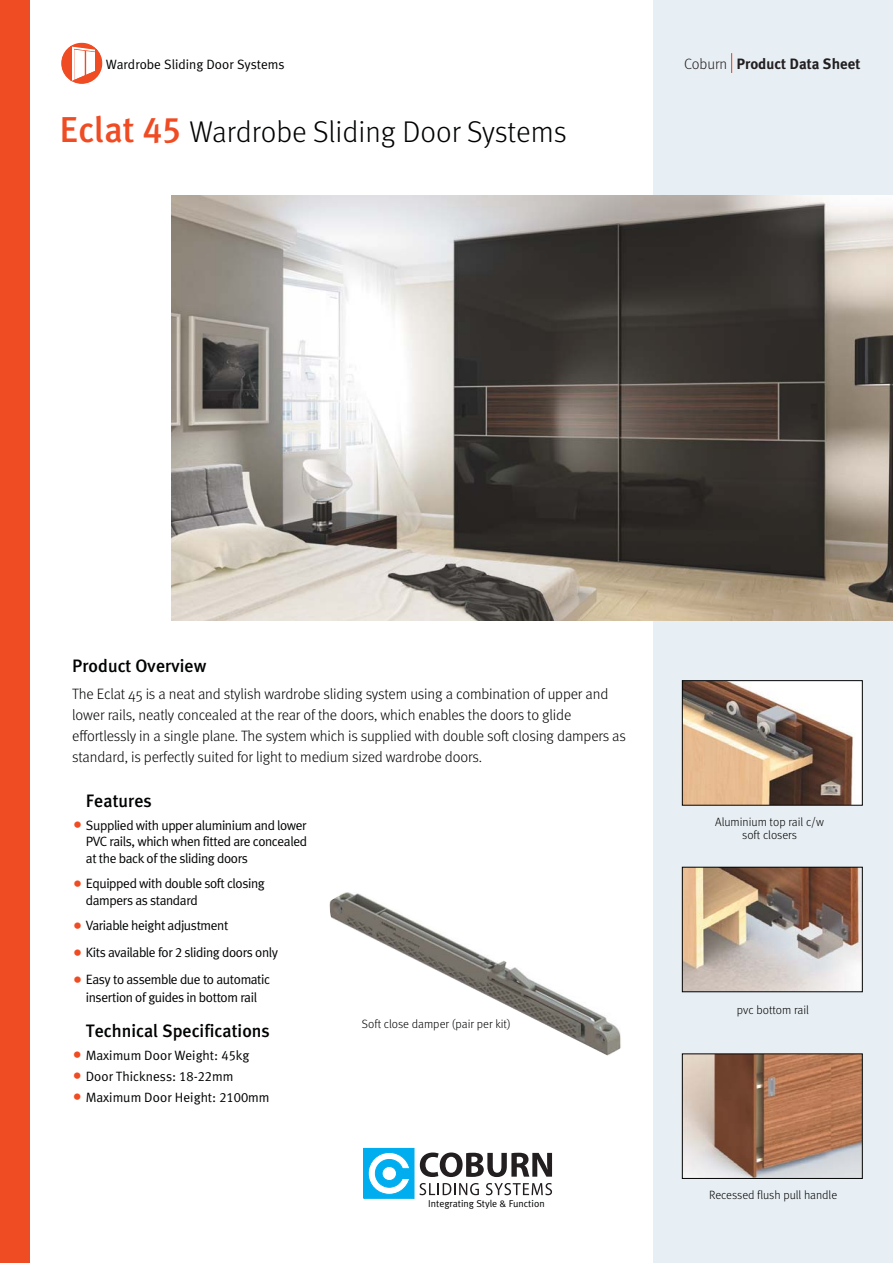
<style>
.page{position:relative;width:893px;height:1263px;background:#fff}
.page>*{position:absolute;margin:0;border:0;box-sizing:border-box;transform-origin:0 0}
.t1{font:300 30px "Meta OT";color:#010202}
.t2{font:500 18px "Meta Plus Lining";color:#010202}
.t3{font:300 15px/21px "Meta OT";letter-spacing:-.01em;color:#010202}
.t4{font:700 15px "Meta Plus Lining";color:#231f20}
.t5{font:13.5px/16.5px "Meta Plus Lining";letter-spacing:-.03em;color:#010202;text-align:justify}
.t6{font:13.5px "Meta Plus Lining";color:#010202}
.t7{font:300 12px/13.5px "Meta OT";color:#010202;text-align:center}
.t8{font:10.05px "Meta Plus Lining";color:#010202}
.s1{font-family:"Meta OT";font-weight:300}
.s2{font-family:"Meta Plus Lining";font-weight:500;font-size:36px;color:#f04c23}
.s3{font-weight:700;font-size:18px;color:#f04c23}
</style>
<div class="page">
<div style="left:653px;top:0;width:240px;height:1263px;background:#e8eff4"></div>
<div style="left:0;top:0;width:30px;height:1263px;background:#f04c23"></div>
<div style="left:364px;top:1148px;width:50px;height:50px;background:#00aeef"></div>
<div style="left:364px;top:1148px;width:50px;height:51px;border:1px solid #00aeef"></div>
<svg style="left:368px;top:1152px;width:42px;height:42px"></svg>
<div style="left:368px;top:1152px;width:42px;height:43px;border:1px solid #00aeef;border-radius:50%"></div>
<div style="left:375px;top:1159px;width:28px;height:28px;background:#00aeef;border-radius:50%"></div>
<div style="left:375px;top:1159px;width:28px;height:28px;border:1px solid #00aeef;border-radius:50%"></div>
<div style="left:382px;top:1166px;width:14px;height:15px;background:#fff;border-radius:50%"></div>
<div style="left:382px;top:1166px;width:15px;height:15px;border:1px solid #00aeef;border-radius:50%"></div>
<div style="left:400px;top:1169px;width:11px;height:9px;background:#00aeef"></div>
<svg style="left:420px;top:1153px;width:132px;height:24px"></svg>
<svg style="left:419px;top:1183px;width:60px;height:12px"></svg>
<svg style="left:486px;top:1183px;width:66px;height:12px"></svg>
<svg style="left:731px;top:53px;width:1px;height:20px"></svg>
<div style="left:61px;top:43px;width:41px;height:41px;background:#f04c23;border-radius:50%"></div>
<svg style="left:71px;top:46px;width:25px;height:36px"></svg>
<img style="left:684px;top:682px;width:177px;height:122px">
<div style="left:682px;top:680px;width:181px;height:126px;border:1px solid #010202"></div>
<img style="left:684px;top:869px;width:177px;height:121px">
<div style="left:682px;top:867px;width:181px;height:125px;border:1px solid #010202"></div>
<img style="left:684px;top:1055px;width:177px;height:122px">
<div style="left:682px;top:1053px;width:181px;height:126px;border:1px solid #010202"></div>
<img style="left:171px;top:196px;width:722px;height:425px">
<img style="left:329px;top:892px;width:292px;height:164px">
<p class="t6" style="left:106px;top:59px;width:180px">Wardrobe Sliding Door Systems</p>
<p class="t4" style="left:684px;top:55px;width:178px"><span class="s1">Coburn</span> Product Data Sheet</p>
<h1 class="t1" style="left:60px;top:121px;width:509px"><span class="s2">Eclat 45</span> Wardrobe Sliding Door Systems</h1>
<p class="t2" style="left:72px;top:655px;width:136px">Product Overview</p>
<p class="t3" style="left:72px;top:684px;width:555px">The Eclat 45 is a neat and stylish wardrobe sliding system using a combination of upper and lower rails, neatly concealed at the rear of the doors, which enables the doors to glide effortlessly in a single plane. The system which is supplied with double soft closing dampers as standard, is perfectly suited for light to medium sized wardrobe doors.</p>
<p class="t2" style="left:86px;top:791px;width:68px">Features</p>
<p class="t5" style="left:86px;top:818px;width:223px;text-indent:-13px"><span class="s3">•</span> Supplied with upper aluminium and lower PVC rails, which when fitted are concealed at the back of the sliding doors</p>
<p class="t5" style="left:86px;top:876px;width:180px;text-indent:-13px"><span class="s3">•</span> Equipped with double soft closing dampers as standard</p>
<p class="t5" style="left:73px;top:918px;width:157px"><span class="s3">•</span> Variable height adjustment</p>
<p class="t5" style="left:73px;top:945px;width:206px"><span class="s3">•</span> Kits available for 2 sliding doors only</p>
<p class="t5" style="left:73px;top:972px;width:198px;line-height:18px;text-align:center"><span class="s3">•</span> Easy to assemble due to automatic insertion of guides in bottom rail</p>
<p class="t2" style="left:86px;top:1020px;width:186px">Technical Specifications</p>
<p class="t6" style="left:73px;top:1050px;width:178px"><span class="s3">•</span> Maximum Door Weight: 45kg</p>
<p class="t6" style="left:73px;top:1071px;width:162px"><span class="s3">•</span> Door Thickness: 18-22mm</p>
<p class="t6" style="left:73px;top:1092px;width:198px"><span class="s3">•</span> Maximum Door Height: 2100mm</p>
<p class="t7" style="left:362px;top:1018px;width:150px">Soft close damper (pair per kit)</p>
<p class="t8" style="left:428px;top:1200px;width:118px">Integrating Style &amp; Function</p>
<p class="t7" style="left:715px;top:816px;width:110px">Aluminium top rail c/w soft closers</p>
<p class="t7" style="left:737px;top:1004px;width:74px">pvc bottom rail</p>
<p class="t7" style="left:709px;top:1189px;width:130px">Recessed flush pull handle</p>
</div>
